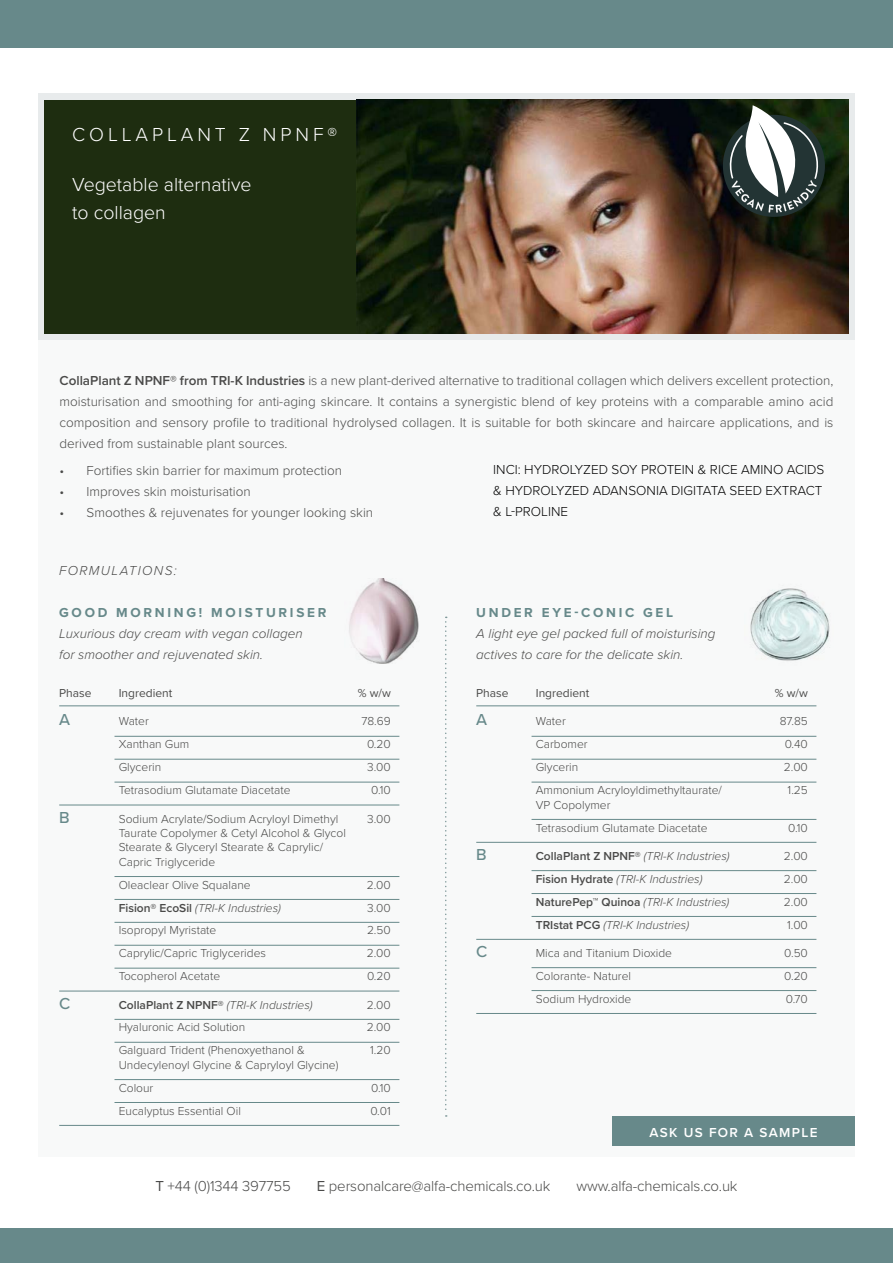
<style>
.page{position:relative;width:893px;height:1263px;background:#fff}
.page>*{position:absolute;margin:0;border:0;box-sizing:border-box;transform-origin:0 0}
.t1{font:300 19.5px/28.5px "Proxima Nova";color:#fff}
.t2{font:300 19.5px "Proxima Nova";letter-spacing:.2em;color:#fff}
.t3{font:500 16.5px "Proxima Nova";color:#67898a}
.t4{font:300 15px "Proxima Nova";letter-spacing:-.01em;color:#4a4a49}
.t5{font:300 13.5px/21px "Proxima Nova";color:#4a4a49;text-align:justify}
.t6{font:italic 300 13.5px/21px "Proxima Nova";color:#4a4a49}
.t7{font:300 13.5px/21px "Proxima Nova";color:#000}
.t8{font:700 13.5px "Proxima Nova";letter-spacing:.2em;color:#67898a}
.t9{font:600 13.5px "Proxima Nova";letter-spacing:.1em;color:#fff}
.t10{font:italic 300 13.5px "Proxima Nova";letter-spacing:.1em;color:#4a4a49}
.t11{font:300 12px/14.4px "Proxima Nova";color:#4a4a49}
.t12{font:italic 300 12px "Proxima Nova";color:#4a4a49}
.t13{font:12px "Proxima Nova";color:#4a4a49}
.s1{font-weight:600}
.s2{font-weight:600;font-style:normal}
.s3{font-weight:400}
</style>
<div class="page">
<div style="left:38px;top:94px;width:817px;height:1063px;background:#f8f9f9"></div>
<div style="left:0;top:0;width:893px;height:47px;background:#67898a"></div>
<div style="left:0;top:1229px;width:893px;height:34px;background:#67898a"></div>
<hr style="left:59px;top:706px;width:340px;height:1px;background:#67898a">
<hr style="left:114px;top:736px;width:285px;height:1px;background:#67898a">
<hr style="left:114px;top:759px;width:285px;height:1px;background:#67898a">
<hr style="left:114px;top:782px;width:285px;height:1px;background:#67898a">
<hr style="left:59px;top:805px;width:340px;height:1px;background:#67898a">
<hr style="left:114px;top:876px;width:285px;height:1px;background:#67898a">
<hr style="left:114px;top:899px;width:285px;height:1px;background:#67898a">
<hr style="left:114px;top:922px;width:285px;height:1px;background:#67898a">
<hr style="left:114px;top:945px;width:285px;height:1px;background:#67898a">
<hr style="left:114px;top:968px;width:285px;height:1px;background:#67898a">
<hr style="left:59px;top:991px;width:340px;height:1px;background:#67898a">
<hr style="left:114px;top:1019px;width:285px;height:1px;background:#67898a">
<hr style="left:114px;top:1042px;width:285px;height:1px;background:#67898a">
<hr style="left:114px;top:1079px;width:285px;height:1px;background:#67898a">
<hr style="left:114px;top:1102px;width:285px;height:1px;background:#67898a">
<hr style="left:59px;top:1125px;width:340px;height:1px;background:#67898a">
<hr style="left:476px;top:706px;width:340px;height:1px;background:#67898a">
<hr style="left:531px;top:736px;width:285px;height:1px;background:#67898a">
<hr style="left:531px;top:759px;width:285px;height:1px;background:#67898a">
<hr style="left:531px;top:782px;width:285px;height:1px;background:#67898a">
<hr style="left:531px;top:819px;width:285px;height:1px;background:#67898a">
<hr style="left:476px;top:842px;width:340px;height:1px;background:#67898a">
<hr style="left:531px;top:870px;width:285px;height:1px;background:#67898a">
<hr style="left:531px;top:893px;width:285px;height:1px;background:#67898a">
<hr style="left:531px;top:916px;width:285px;height:1px;background:#67898a">
<hr style="left:476px;top:939px;width:340px;height:1px;background:#67898a">
<hr style="left:531px;top:967px;width:285px;height:1px;background:#67898a">
<hr style="left:531px;top:990px;width:285px;height:1px;background:#67898a">
<hr style="left:476px;top:1013px;width:340px;height:1px;background:#67898a">
<svg style="left:445px;top:617px;width:2px;height:500px"></svg>
<div style="left:38px;top:94px;width:817px;height:246px;background:#e8ebec"></div>
<div style="left:45px;top:100px;width:803px;height:234px;background:#1e2d10"></div>
<img style="left:356px;top:100px;width:492px;height:234px">
<img style="left:750px;top:588px;width:80px;height:73px">
<img style="left:349px;top:579px;width:70px;height:85px">
<div style="left:612px;top:1116px;width:243px;height:30px;background:#67898a"></div>
<div style="left:723px;top:115px;width:102px;height:102px;background:#233434;border-radius:50%"></div>
<svg style="left:730px;top:105px;width:88px;height:108px"></svg>
<h1 class="t2" style="left:72px;top:120px;width:266px">COLLAPLANT Z NPNF®</h1>
<h1 class="t1" style="left:72px;top:169px;width:181px">Vegetable alternative to collagen</h1>
<p class="t5" style="left:60px;top:369px;width:775px"><span class="s1">CollaPlant Z NPNF® from TRI-K Industries</span> is a new plant-derived alternative to traditional collagen which delivers excellent protection, moisturisation and smoothing for anti-aging skincare. It contains a synergistic blend of key proteins with a comparable amino acid composition and sensory profile to traditional hydrolysed collagen. It is suitable for both skincare and haircare applications, and is derived from sustainable plant sources.</p>
<p class="t5" style="left:60px;top:460px;width:284px">• Fortifies skin barrier for maximum protection</p>
<p class="t5" style="left:60px;top:481px;width:193px">• Improves skin moisturisation</p>
<p class="t5" style="left:60px;top:502px;width:315px">• Smoothes &amp; rejuvenates for younger looking skin</p>
<p class="t7" style="left:493px;top:458px;width:333px">INCI: HYDROLYZED SOY PROTEIN &amp; RICE AMINO ACIDS &amp; HYDROLYZED ADANSONIA DIGITATA SEED EXTRACT &amp; L-PROLINE</p>
<p class="t10" style="left:59px;top:560px;width:119px">FORMULATIONS:</p>
<p class="t8" style="left:59px;top:602px;width:269px">GOOD MORNING! MOISTURISER</p>
<p class="t6" style="left:59px;top:622px;width:245px">Luxurious day cream with vegan collagen for smoother and rejuvenated skin.</p>
<p class="t13" style="left:59px;top:684px;width:34px">Phase</p>
<p class="t13" style="left:119px;top:684px;width:55px">Ingredient</p>
<p class="t13" style="left:358px;top:684px;width:35px">% w/w</p>
<h2 class="t3" style="left:59px;top:708px;width:12px">A</h2>
<p class="t11" style="left:119px;top:714px;width:32px">Water</p>
<p class="t11" style="left:361px;top:714px;width:31px">78.69</p>
<p class="t11" style="left:119px;top:736px;width:72px">Xanthan Gum</p>
<p class="t11" style="left:367px;top:736px;width:25px">0.20</p>
<p class="t11" style="left:119px;top:759px;width:44px">Glycerin</p>
<p class="t11" style="left:367px;top:759px;width:25px">3.00</p>
<p class="t11" style="left:119px;top:782px;width:173px">Tetrasodium Glutamate Diacetate</p>
<p class="t11" style="left:371px;top:782px;width:21px">0.10</p>
<h2 class="t3" style="left:59px;top:805px;width:12px">B</h2>
<p class="t11" style="left:119px;top:811px;width:221px">Sodium Acrylate/Sodium Acryloyl Dimethyl</p>
<p class="t11" style="left:367px;top:811px;width:25px">3.00</p>
<p class="t11" style="left:119px;top:825px;width:229px">Taurate Copolymer &amp; Cetyl Alcohol &amp; Glycol<br>Stearate &amp; Glyceryl Stearate &amp; Caprylic/<br>Capric Triglyceride</p>
<p class="t11" style="left:119px;top:877px;width:133px">Oleaclear Olive Squalane</p>
<p class="t11" style="left:367px;top:877px;width:26px">2.00</p>
<p class="t12" style="left:119px;top:898px;width:164px"><span class="s2">Fision® EcoSil</span> (TRI-K Industries)</p>
<p class="t11" style="left:367px;top:900px;width:25px">3.00</p>
<p class="t11" style="left:119px;top:922px;width:99px">Isopropyl Myristate</p>
<p class="t11" style="left:367px;top:922px;width:25px">2.50</p>
<p class="t11" style="left:119px;top:945px;width:149px">Caprylic/Capric Triglycerides</p>
<p class="t11" style="left:367px;top:945px;width:26px">2.00</p>
<p class="t11" style="left:119px;top:968px;width:103px">Tocopherol Acetate</p>
<p class="t11" style="left:367px;top:968px;width:25px">0.20</p>
<h2 class="t3" style="left:59px;top:991px;width:13px">C</h2>
<p class="t12" style="left:119px;top:995px;width:195px"><span class="s2">CollaPlant Z NPNF®</span> (TRI-K Industries)</p>
<p class="t11" style="left:367px;top:997px;width:26px">2.00</p>
<p class="t11" style="left:119px;top:1019px;width:128px">Hyaluronic Acid Solution</p>
<p class="t11" style="left:367px;top:1019px;width:26px">2.00</p>
<p class="t11" style="left:119px;top:1042px;width:188px">Galguard Trident (Phenoxyethanol &amp;</p>
<p class="t11" style="left:370px;top:1042px;width:22px">1.20</p>
<p class="t11" style="left:119px;top:1053px;width:221px;line-height:23px">Undecylenoyl Glycine &amp; Capryloyl Glycine)<br>Colour</p>
<p class="t11" style="left:371px;top:1080px;width:21px">0.10</p>
<p class="t11" style="left:119px;top:1103px;width:124px">Eucalyptus Essential Oil</p>
<p class="t11" style="left:370px;top:1103px;width:22px">0.01</p>
<p class="t8" style="left:476px;top:602px;width:198px">UNDER EYE-CONIC GEL</p>
<p class="t6" style="left:476px;top:622px;width:241px">A light eye gel packed full of moisturising actives to care for the delicate skin.</p>
<p class="t13" style="left:476px;top:684px;width:34px">Phase</p>
<p class="t13" style="left:536px;top:684px;width:55px">Ingredient</p>
<p class="t13" style="left:775px;top:684px;width:35px">% w/w</p>
<h2 class="t3" style="left:476px;top:708px;width:12px">A</h2>
<p class="t11" style="left:536px;top:714px;width:32px">Water</p>
<p class="t11" style="left:780px;top:714px;width:30px">87.85</p>
<p class="t11" style="left:536px;top:736px;width:53px">Carbomer</p>
<p class="t11" style="left:785px;top:736px;width:25px">0.40</p>
<p class="t11" style="left:536px;top:759px;width:44px">Glycerin</p>
<p class="t11" style="left:784px;top:759px;width:26px">2.00</p>
<p class="t11" style="left:536px;top:782px;width:188px">Ammonium Acryloyldimethyltaurate/</p>
<p class="t11" style="left:788px;top:782px;width:22px">1.25</p>
<p class="t11" style="left:536px;top:792px;width:173px;line-height:23px">VP Copolymer<br>Tetrasodium Glutamate Diacetate</p>
<p class="t11" style="left:788px;top:820px;width:21px">0.10</p>
<h2 class="t3" style="left:476px;top:842px;width:12px">B</h2>
<p class="t12" style="left:536px;top:847px;width:195px"><span class="s2">CollaPlant Z NPNF®</span> (TRI-K Industries)</p>
<p class="t11" style="left:784px;top:848px;width:26px">2.00</p>
<p class="t12" style="left:536px;top:870px;width:168px"><span class="s2">Fision Hydrate</span> (TRI-K Industries)</p>
<p class="t11" style="left:784px;top:871px;width:26px">2.00</p>
<p class="t12" style="left:536px;top:893px;width:195px"><span class="s2">NaturePep™ Quinoa</span> (TRI-K Industries)</p>
<p class="t11" style="left:784px;top:894px;width:26px">2.00</p>
<p class="t12" style="left:536px;top:915px;width:155px"><span class="s2">TRIstat PCG</span> (TRI-K Industries)</p>
<p class="t11" style="left:787px;top:917px;width:22px">1.00</p>
<h2 class="t3" style="left:476px;top:939px;width:13px">C</h2>
<p class="t11" style="left:536px;top:945px;width:138px">Mica and Titanium Dioxide</p>
<p class="t11" style="left:784px;top:945px;width:25px">0.50</p>
<p class="t11" style="left:536px;top:968px;width:97px">Colorante- Naturel</p>
<p class="t11" style="left:784px;top:968px;width:25px">0.20</p>
<p class="t11" style="left:536px;top:991px;width:97px">Sodium Hydroxide</p>
<p class="t11" style="left:786px;top:991px;width:24px">0.70</p>
<p class="t9" style="left:649px;top:1122px;width:169px">ASK US FOR A SAMPLE</p>
<p class="t4" style="left:155px;top:1175px;width:137px"><span class="s3">T</span> +44 (0)1344 397755</p>
<p class="t4" style="left:317px;top:1175px;width:235px"><span class="s3">E</span> personalcare@alfa-chemicals.co.uk</p>
<p class="t4" style="left:576px;top:1175px;width:163px">www.alfa-chemicals.co.uk</p>
</div>
